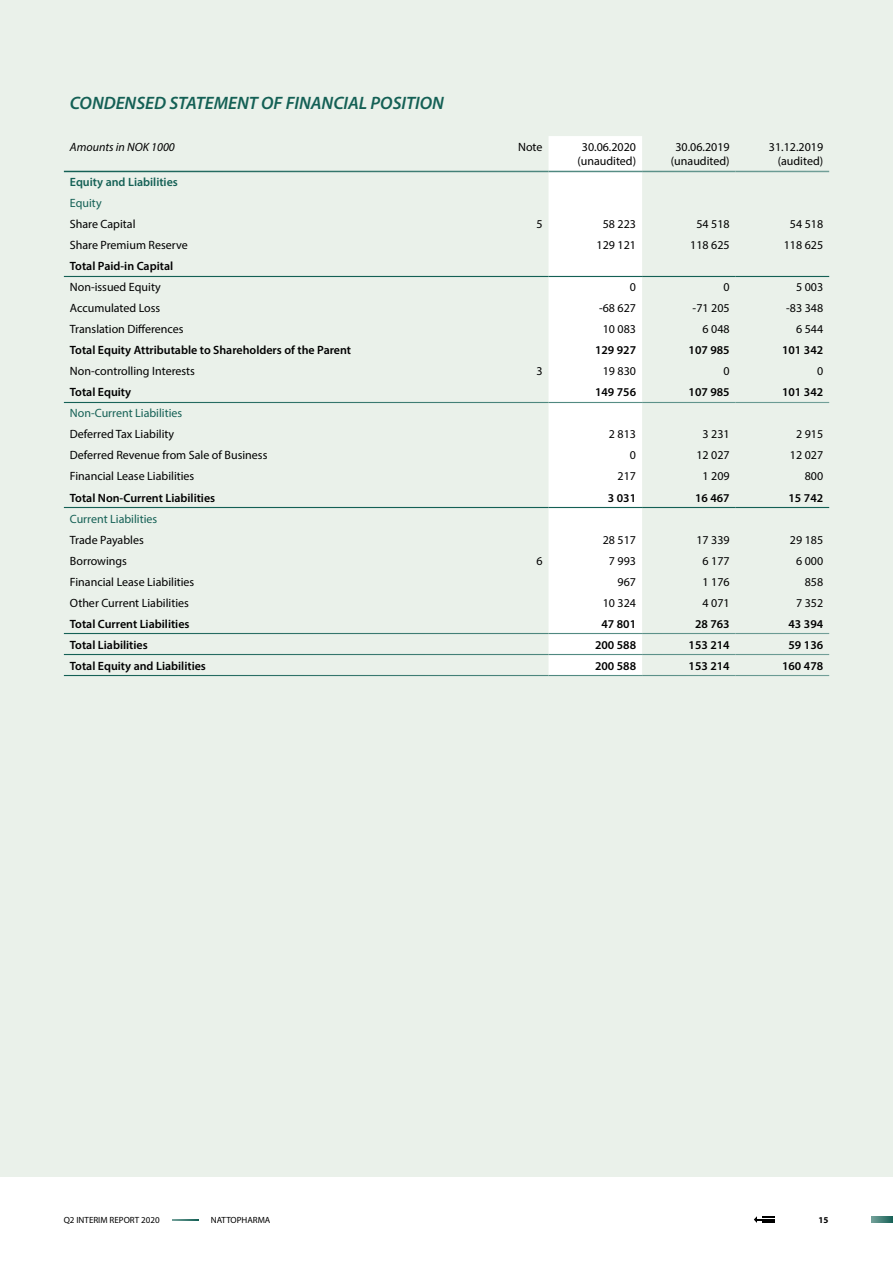
<style>
.page{position:relative;width:893px;height:1263px;background:#fff}
.page>*{position:absolute;margin:0;border:0;box-sizing:border-box;transform-origin:0 0}
.t1{font:italic 600 18px "Myriad Pro";color:#146055}
.t2{font:12px "Myriad Pro";color:#000}
.t3{font:600 12px "Myriad Pro";color:#000}
.t4{font:12px "Myriad Pro";color:#146055}
.t5{font:600 12px "Myriad Pro";color:#146055}
.t6{font:italic 12px "Myriad Pro";color:#000}
.t7{font:9px "Myriad Pro";color:#000}
.t8{font:700 9px "Myriad Pro";color:#000}
</style>
<div class="page">
<svg style="left:173px;top:1219px;width:25px;height:1px"></svg>
<svg style="left:754px;top:1216px;width:20px;height:7px"></svg>
<svg style="left:872px;top:1216px;width:21px;height:7px"></svg>
<div style="left:0;top:0;width:893px;height:1176px;background:#eaf1ea"></div>
<div style="left:549px;top:136px;width:93px;height:539px;background:#fff"></div>
<hr style="left:64px;top:171px;width:391px;height:1px;background:#fff">
<hr style="left:455px;top:171px;width:94px;height:1px;background:#fff">
<hr style="left:549px;top:171px;width:93px;height:1px;background:#fff">
<hr style="left:642px;top:171px;width:94px;height:1px;background:#fff">
<hr style="left:736px;top:171px;width:93px;height:1px;background:#fff">
<hr style="left:64px;top:402px;width:391px;height:1px;background:#fff">
<hr style="left:455px;top:402px;width:94px;height:1px;background:#fff">
<hr style="left:549px;top:402px;width:93px;height:1px;background:#fff">
<hr style="left:642px;top:402px;width:94px;height:1px;background:#fff">
<hr style="left:736px;top:402px;width:93px;height:1px;background:#fff">
<hr style="left:64px;top:507px;width:391px;height:1px;background:#146055">
<hr style="left:455px;top:507px;width:94px;height:1px;background:#146055">
<hr style="left:549px;top:507px;width:93px;height:1px;background:#146055">
<hr style="left:642px;top:507px;width:94px;height:1px;background:#146055">
<hr style="left:736px;top:507px;width:93px;height:1px;background:#146055">
<hr style="left:64px;top:675px;width:391px;height:1px;background:#fff">
<hr style="left:455px;top:675px;width:94px;height:1px;background:#fff">
<hr style="left:549px;top:675px;width:93px;height:1px;background:#fff">
<hr style="left:642px;top:675px;width:94px;height:1px;background:#fff">
<hr style="left:736px;top:675px;width:93px;height:1px;background:#fff">
<hr style="left:64px;top:654px;width:391px;height:1px;background:#fff">
<hr style="left:455px;top:654px;width:94px;height:1px;background:#fff">
<hr style="left:549px;top:654px;width:93px;height:1px;background:#fff">
<hr style="left:642px;top:654px;width:94px;height:1px;background:#fff">
<hr style="left:736px;top:654px;width:93px;height:1px;background:#fff">
<hr style="left:64px;top:633px;width:391px;height:1px;background:#fff">
<hr style="left:455px;top:633px;width:94px;height:1px;background:#fff">
<hr style="left:549px;top:633px;width:93px;height:1px;background:#fff">
<hr style="left:642px;top:633px;width:94px;height:1px;background:#fff">
<hr style="left:736px;top:633px;width:93px;height:1px;background:#fff">
<hr style="left:64px;top:276px;width:391px;height:1px;background:#146055">
<hr style="left:455px;top:276px;width:94px;height:1px;background:#146055">
<hr style="left:549px;top:276px;width:93px;height:1px;background:#146055">
<hr style="left:642px;top:276px;width:94px;height:1px;background:#146055">
<hr style="left:736px;top:276px;width:93px;height:1px;background:#146055">
<p class="t1" style="left:70px;top:91px;width:376px">CONDENSED STATEMENT OF FINANCIAL POSITION</p>
<p class="t6" style="left:70px;top:140px;width:106px">Amounts in NOK 1000</p>
<p class="t2" style="left:518px;top:140px;width:26px">Note</p>
<p class="t2" style="left:582px;top:140px;width:56px">30.06.2020</p>
<p class="t2" style="left:577px;top:154px;width:60px">(unaudited)</p>
<p class="t2" style="left:675px;top:140px;width:56px">30.06.2019</p>
<p class="t2" style="left:671px;top:154px;width:60px">(unaudited)</p>
<p class="t2" style="left:769px;top:140px;width:56px">31.12.2019</p>
<p class="t2" style="left:778px;top:154px;width:47px">(audited)</p>
<p class="t5" style="left:70px;top:175px;width:110px">Equity and Liabilities</p>
<p class="t4" style="left:70px;top:196px;width:33px">Equity</p>
<p class="t2" style="left:70px;top:217px;width:67px">Share Capital</p>
<p class="t2" style="left:536px;top:217px;width:8px">5</p>
<p class="t2" style="left:603px;top:217px;width:35px">58 223</p>
<p class="t2" style="left:696px;top:217px;width:35px">54 518</p>
<p class="t2" style="left:790px;top:217px;width:35px">54 518</p>
<p class="t2" style="left:70px;top:238px;width:119px">Share Premium Reserve</p>
<p class="t2" style="left:597px;top:238px;width:41px">129 121</p>
<p class="t2" style="left:690px;top:238px;width:41px">118 625</p>
<p class="t2" style="left:784px;top:238px;width:41px">118 625</p>
<p class="t3" style="left:70px;top:259px;width:105px">Total Paid-in Capital</p>
<p class="t2" style="left:70px;top:280px;width:92px">Non-issued Equity</p>
<p class="t2" style="left:630px;top:280px;width:8px">0</p>
<p class="t2" style="left:723px;top:280px;width:8px">0</p>
<p class="t2" style="left:796px;top:280px;width:29px">5 003</p>
<p class="t2" style="left:70px;top:301px;width:92px">Accumulated Loss</p>
<p class="t2" style="left:599px;top:301px;width:39px">-68 627</p>
<p class="t2" style="left:693px;top:301px;width:39px">-71 205</p>
<p class="t2" style="left:786px;top:301px;width:39px">-83 348</p>
<p class="t2" style="left:70px;top:322px;width:115px">Translation Differences</p>
<p class="t2" style="left:603px;top:322px;width:35px">10 083</p>
<p class="t2" style="left:702px;top:322px;width:29px">6 048</p>
<p class="t2" style="left:796px;top:322px;width:29px">6 544</p>
<p class="t3" style="left:70px;top:343px;width:283px">Total Equity Attributable to Shareholders of the Parent</p>
<p class="t3" style="left:595px;top:343px;width:43px">129 927</p>
<p class="t3" style="left:689px;top:343px;width:43px">107 985</p>
<p class="t3" style="left:782px;top:343px;width:43px">101 342</p>
<p class="t2" style="left:70px;top:364px;width:127px">Non-controlling Interests</p>
<p class="t2" style="left:536px;top:364px;width:8px">3</p>
<p class="t2" style="left:603px;top:364px;width:35px">19 830</p>
<p class="t2" style="left:723px;top:364px;width:8px">0</p>
<p class="t2" style="left:817px;top:364px;width:8px">0</p>
<p class="t3" style="left:70px;top:385px;width:63px">Total Equity</p>
<p class="t3" style="left:595px;top:385px;width:43px">149 756</p>
<p class="t3" style="left:689px;top:385px;width:43px">107 985</p>
<p class="t3" style="left:782px;top:385px;width:43px">101 342</p>
<p class="t4" style="left:70px;top:406px;width:114px">Non-Current Liabilities</p>
<p class="t2" style="left:70px;top:427px;width:106px">Deferred Tax Liability</p>
<p class="t2" style="left:609px;top:427px;width:29px">2 813</p>
<p class="t2" style="left:702px;top:427px;width:29px">3 231</p>
<p class="t2" style="left:796px;top:427px;width:29px">2 915</p>
<p class="t2" style="left:70px;top:448px;width:199px">Deferred Revenue from Sale of Business</p>
<p class="t2" style="left:630px;top:448px;width:8px">0</p>
<p class="t2" style="left:696px;top:448px;width:35px">12 027</p>
<p class="t2" style="left:790px;top:448px;width:35px">12 027</p>
<p class="t2" style="left:70px;top:469px;width:126px">Financial Lease Liabilities</p>
<p class="t2" style="left:618px;top:469px;width:20px">217</p>
<p class="t2" style="left:702px;top:469px;width:29px">1 209</p>
<p class="t2" style="left:805px;top:469px;width:20px">800</p>
<p class="t3" style="left:70px;top:490px;width:147px">Total Non-Current Liabilities</p>
<p class="t3" style="left:608px;top:490px;width:30px">3 031</p>
<p class="t3" style="left:695px;top:490px;width:36px">16 467</p>
<p class="t3" style="left:788px;top:490px;width:36px">15 742</p>
<p class="t4" style="left:70px;top:511px;width:89px">Current Liabilities</p>
<p class="t2" style="left:70px;top:532px;width:75px">Trade Payables</p>
<p class="t2" style="left:603px;top:532px;width:35px">28 517</p>
<p class="t2" style="left:696px;top:532px;width:35px">17 339</p>
<p class="t2" style="left:790px;top:532px;width:35px">29 185</p>
<p class="t2" style="left:70px;top:553px;width:59px">Borrowings</p>
<p class="t2" style="left:536px;top:553px;width:8px">6</p>
<p class="t2" style="left:609px;top:553px;width:29px">7 993</p>
<p class="t2" style="left:702px;top:553px;width:29px">6 177</p>
<p class="t2" style="left:796px;top:553px;width:29px">6 000</p>
<p class="t2" style="left:70px;top:574px;width:126px">Financial Lease Liabilities</p>
<p class="t2" style="left:618px;top:574px;width:20px">967</p>
<p class="t2" style="left:702px;top:574px;width:29px">1 176</p>
<p class="t2" style="left:805px;top:574px;width:20px">858</p>
<p class="t2" style="left:70px;top:595px;width:121px">Other Current Liabilities</p>
<p class="t2" style="left:603px;top:595px;width:35px">10 324</p>
<p class="t2" style="left:702px;top:595px;width:29px">4 071</p>
<p class="t2" style="left:796px;top:595px;width:29px">7 352</p>
<p class="t3" style="left:70px;top:616px;width:121px">Total Current Liabilities</p>
<p class="t3" style="left:601px;top:616px;width:36px">47 801</p>
<p class="t3" style="left:695px;top:616px;width:36px">28 763</p>
<p class="t3" style="left:788px;top:616px;width:36px">43 394</p>
<p class="t3" style="left:70px;top:637px;width:79px">Total Liabilities</p>
<p class="t3" style="left:595px;top:637px;width:43px">200 588</p>
<p class="t3" style="left:689px;top:637px;width:43px">153 214</p>
<p class="t3" style="left:788px;top:637px;width:36px">59 136</p>
<p class="t3" style="left:70px;top:658px;width:138px">Total Equity and Liabilities</p>
<p class="t3" style="left:595px;top:658px;width:43px">200 588</p>
<p class="t3" style="left:689px;top:658px;width:43px">153 214</p>
<p class="t3" style="left:782px;top:658px;width:43px">160 478</p>
<p class="t7" style="left:64px;top:1214px;width:97px">Q2 INTERIM REPORT 2020</p>
<p class="t7" style="left:211px;top:1214px;width:61px">NATTOPHARMA</p>
<p class="t8" style="left:819px;top:1214px;width:11px">15</p>
</div>
